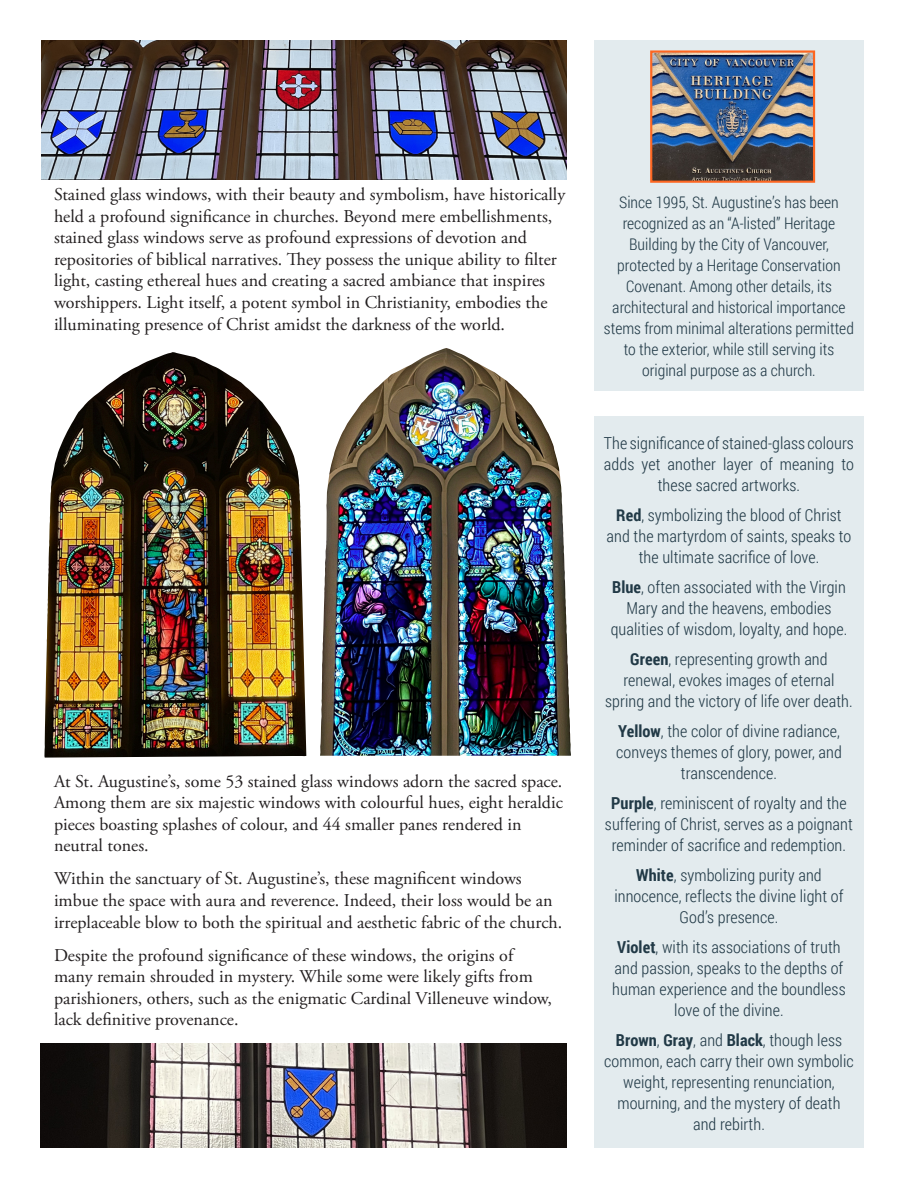
<style>
.page{position:relative;width:918px;height:1188px;background:#fff}
.page>*{position:absolute;margin:0;border:0;box-sizing:border-box;transform-origin:0 0}
.t1{font:18px/21.6px "Adobe Garamond Pro";color:#231f20}
.t2{font:300 16.5px/21px "Roboto Condensed";letter-spacing:.005em;color:#213946;text-align:center}
.t3{font:300 16.05px/21px "Roboto Condensed";color:#213946;text-align:center}
.s1{font-weight:700}
</style>
<div class="page">
<div style="left:594px;top:40px;width:270px;height:352px;background:#e3ebee"></div>
<img style="left:653px;top:53px;width:159px;height:127px">
<div style="left:650px;top:50px;width:165px;height:133px;border:2px solid #fd6621"></div>
<img style="left:41px;top:40px;width:526px;height:140px">
<div style="left:594px;top:416px;width:270px;height:732px;background:#e3ebee"></div>
<img style="left:44px;top:352px;width:262px;height:406px">
<img style="left:320px;top:350px;width:251px;height:406px">
<img style="left:40px;top:1043px;width:527px;height:105px">
<p class="t1" style="left:54px;top:184px;width:513px">Stained glass windows, with their beauty and symbolism, have historically held a profound significance in churches. Beyond mere embellishments, stained glass windows serve as profound expressions of devotion and repositories of biblical narratives. They possess the unique ability to filter light, casting ethereal hues and creating a sacred ambiance that inspires worshippers. Light itself, a potent symbol in Christianity, embodies the illuminating presence of Christ amidst the darkness of the world.</p>
<p class="t1" style="left:54px;top:771px;width:510px">At St. Augustine’s, some 53 stained glass windows adorn the sacred space.<br>Among them are six majestic windows with colourful hues, eight heraldic pieces boasting splashes of colour, and 44 smaller panes rendered in neutral tones.</p>
<p class="t1" style="left:54px;top:869px;width:510px">Within the sanctuary of St. Augustine’s, these magnificent windows imbue the space with aura and reverence. Indeed, their loss would be an irreplaceable blow to both the spiritual and aesthetic fabric of the church.</p>
<p class="t1" style="left:54px;top:945px;width:499px">Despite the profound significance of these windows, the origins of many remain shrouded in mystery. While some were likely gifts from parishioners, others, such as the enigmatic Cardinal Villeneuve window, lack definitive provenance.</p>
<p class="t3" style="left:604px;top:191px;width:251px">Since 1995, St. Augustine’s has been recognized as an “A-listed” Heritage Building by the City of Vancouver, protected by a Heritage Conservation Covenant. Among other details, its architectural and historical importance stems from minimal alterations permitted to the exterior, while still serving its original purpose as a church.</p>
<p class="t2" style="left:604px;top:432px;width:251px">The significance of stained-glass colours adds yet another layer of meaning to these sacred artworks.</p>
<p class="t2" style="left:607px;top:504px;width:246px"><span class="s1">Red</span>, symbolizing the blood of Christ and the martyrdom of saints, speaks to the ultimate sacrifice of love.</p>
<p class="t2" style="left:611px;top:576px;width:238px"><span class="s1">Blue</span>, often associated with the Virgin<br>Mary and the heavens, embodies qualities of wisdom, loyalty, and hope.</p>
<p class="t2" style="left:605px;top:648px;width:249px"><span class="s1">Green</span>, representing growth and renewal, evokes images of eternal spring and the victory of life over death.</p>
<p class="t2" style="left:616px;top:720px;width:227px"><span class="s1">Yellow</span>, the color of divine radiance, conveys themes of glory, power, and transcendence.</p>
<p class="t2" style="left:605px;top:792px;width:249px"><span class="s1">Purple</span>, reminiscent of royalty and the suffering of Christ, serves as a poignant reminder of sacrifice and redemption.</p>
<p class="t2" style="left:614px;top:864px;width:231px"><span class="s1">White</span>, symbolizing purity and innocence, reflects the divine light of<br>God’s presence.</p>
<p class="t2" style="left:612px;top:936px;width:235px"><span class="s1">Violet</span>, with its associations of truth and passion, speaks to the depths of human experience and the boundless love of the divine.</p>
<p class="t2" style="left:604px;top:1029px;width:251px"><span class="s1">Brown</span>, <span class="s1">Gray</span>, and <span class="s1">Black</span>, though less common, each carry their own symbolic weight, representing renunciation, mourning, and the mystery of death and rebirth.</p>
</div>
